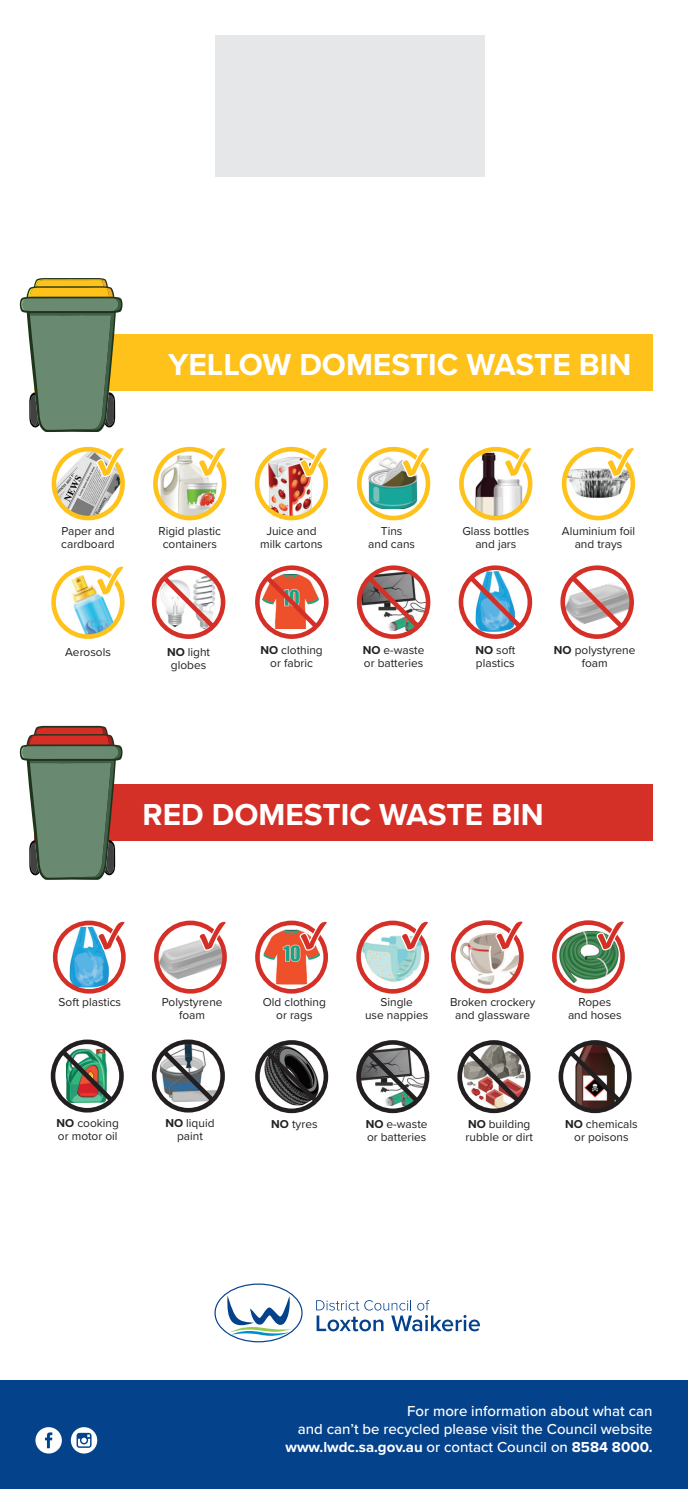
<style>
.page{position:relative;width:688px;height:1489px;background:#fff}
.page>*{position:absolute;margin:0;border:0;box-sizing:border-box;transform-origin:0 0}
.t1{font:700 31.5px "Proxima Nova";color:#fff}
.t2{font:500 15px/18px "Proxima Nova";color:#fff;text-align:right}
.t3{font:11.75px/13px "Proxima Nova";color:#231f20;text-align:center}
.s1{font-weight:700}
</style>
<div class="page">
<svg style="left:459px;top:447px;width:73px;height:73px"></svg>
<svg style="left:561px;top:447px;width:74px;height:73px"></svg>
<svg style="left:153px;top:447px;width:73px;height:73px"></svg>
<img style="left:255px;top:447px;width:73px;height:73px">
<svg style="left:357px;top:447px;width:73px;height:73px"></svg>
<svg style="left:52px;top:447px;width:73px;height:73px"></svg>
<svg style="left:560px;top:565px;width:73px;height:74px"></svg>
<svg style="left:458px;top:565px;width:74px;height:74px"></svg>
<svg style="left:357px;top:565px;width:73px;height:74px"></svg>
<svg style="left:255px;top:565px;width:73px;height:74px"></svg>
<svg style="left:152px;top:565px;width:73px;height:74px"></svg>
<svg style="left:51px;top:565px;width:74px;height:74px"></svg>
<svg style="left:51px;top:1039px;width:73px;height:73px"></svg>
<svg style="left:152px;top:1039px;width:73px;height:73px"></svg>
<svg style="left:255px;top:1040px;width:73px;height:73px"></svg>
<svg style="left:356px;top:1040px;width:73px;height:73px"></svg>
<svg style="left:457px;top:1040px;width:73px;height:73px"></svg>
<svg style="left:558px;top:1040px;width:73px;height:73px"></svg>
<svg style="left:316px;top:1300px;width:164px;height:31px"></svg>
<svg style="left:214px;top:1283px;width:88px;height:59px"></svg>
<svg style="left:53px;top:920px;width:73px;height:73px"></svg>
<svg style="left:154px;top:920px;width:73px;height:73px"></svg>
<svg style="left:255px;top:920px;width:73px;height:73px"></svg>
<svg style="left:356px;top:920px;width:73px;height:73px"></svg>
<svg style="left:451px;top:920px;width:73px;height:73px"></svg>
<svg style="left:552px;top:920px;width:73px;height:73px"></svg>
<div style="left:34px;top:784px;width:618px;height:56px;background:#d53027"></div>
<div style="left:34px;top:334px;width:618px;height:57px;background:#fec21a"></div>
<div style="left:215px;top:35px;width:269px;height:142px;background:#e6e7e9"></div>
<svg style="left:20px;top:725px;width:103px;height:154px"></svg>
<svg style="left:20px;top:278px;width:103px;height:154px"></svg>
<div style="left:0;top:1380px;width:687px;height:108px;background:#05428c"></div>
<svg style="left:35px;top:1427px;width:27px;height:26px"></svg>
<svg style="left:71px;top:1427px;width:26px;height:26px"></svg>
<h1 class="t1" style="left:168px;top:341px;width:464px">YELLOW DOMESTIC WASTE BIN</h1>
<p class="t3" style="left:61px;top:524px;width:55px;text-align:left">Paper and cardboard</p>
<p class="t3" style="left:65px;top:645px;width:47px">Aerosols</p>
<p class="t3" style="left:158px;top:524px;width:64px">Rigid plastic containers</p>
<p class="t3" style="left:260px;top:524px;width:64px">Juice and milk cartons</p>
<p class="t3" style="left:368px;top:524px;width:48px">Tins<br>and cans</p>
<p class="t3" style="left:462px;top:524px;width:68px">Glass bottles and jars</p>
<p class="t3" style="left:561px;top:524px;width:75px">Aluminium foil and trays</p>
<p class="t3" style="left:167px;top:645px;width:44px"><span class="s1">NO</span> light globes</p>
<p class="t3" style="left:260px;top:643px;width:64px"><span class="s1">NO</span> clothing or fabric</p>
<p class="t3" style="left:362px;top:643px;width:63px;text-align:left"><span class="s1">NO</span> e-waste or batteries</p>
<p class="t3" style="left:475px;top:643px;width:41px;text-align:left"><span class="s1">NO</span> soft plastics</p>
<p class="t3" style="left:553px;top:642px;width:83px"><span class="s1">NO</span> polystyrene foam</p>
<h1 class="t1" style="left:142px;top:790px;width:402px">RED DOMESTIC WASTE BIN</h1>
<p class="t3" style="left:365px;top:995px;width:65px">Single<br>use nappies</p>
<p class="t3" style="left:568px;top:994px;width:55px">Ropes and hoses</p>
<p class="t3" style="left:59px;top:995px;width:64px">Soft plastics</p>
<p class="t3" style="left:162px;top:995px;width:62px">Polystyrene foam</p>
<p class="t3" style="left:263px;top:995px;width:65px">Old clothing or rags</p>
<p class="t3" style="left:450px;top:994px;width:87px">Broken crockery and glassware</p>
<p class="t3" style="left:56px;top:1116px;width:64px;text-align:left"><span class="s1">NO</span> cooking or motor oil</p>
<p class="t3" style="left:165px;top:1116px;width:50px"><span class="s1">NO</span> liquid paint</p>
<p class="t3" style="left:271px;top:1117px;width:48px"><span class="s1">NO</span> tyres</p>
<p class="t3" style="left:465px;top:1116px;width:69px;text-align:left"><span class="s1">NO</span> building rubble or dirt</p>
<p class="t3" style="left:366px;top:1116px;width:63px;text-align:left"><span class="s1">NO</span> e-waste or batteries</p>
<p class="t3" style="left:565px;top:1116px;width:74px"><span class="s1">NO</span> chemicals or poisons</p>
<p class="t2" style="left:285px;top:1401px;width:368px">For more information about what can<br>and can’t be recycled please visit the Council website <span class="s1">www.lwdc.sa.gov.au</span> or contact Council on <span class="s1">8584 8000.</span></p>
</div>
